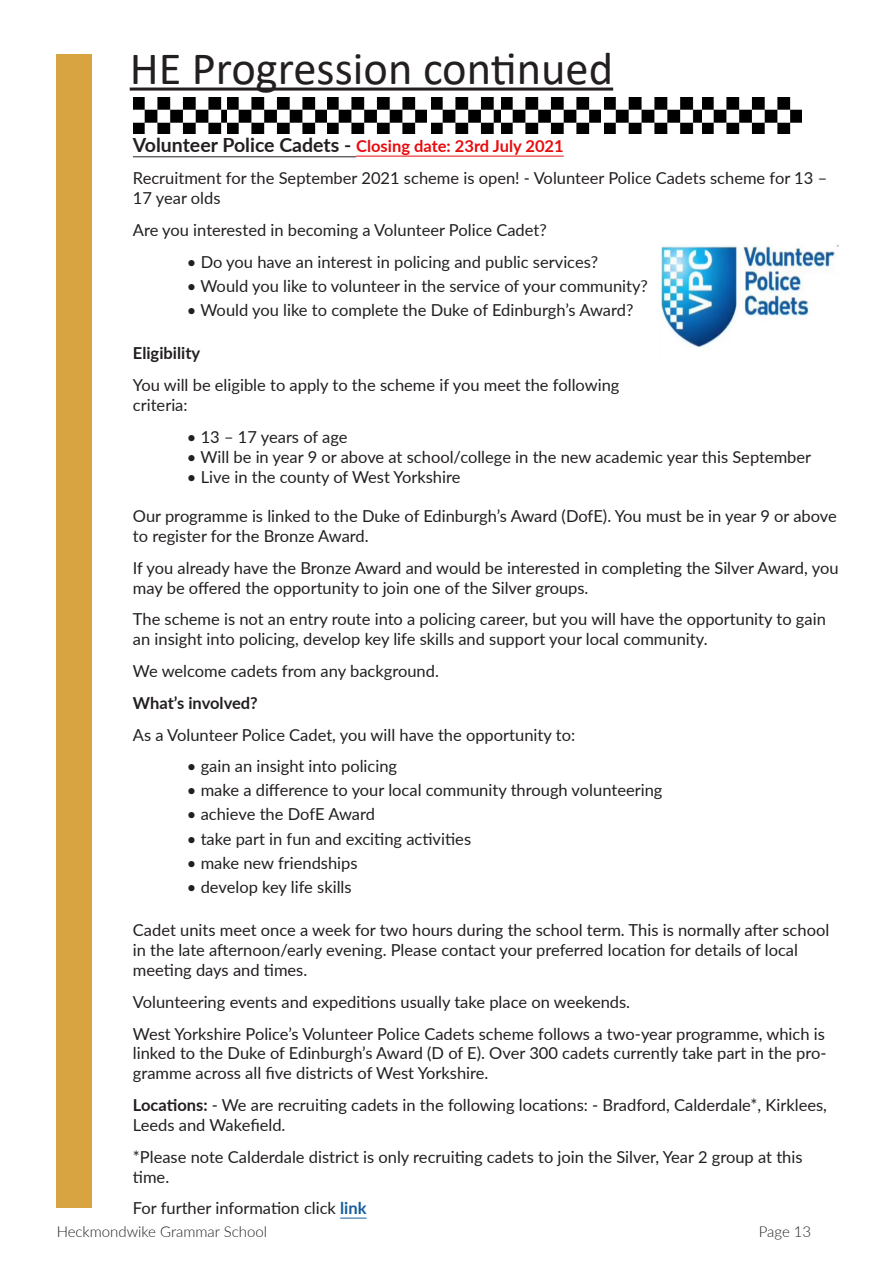
<style>
.page{position:relative;width:893px;height:1263px;background:#fff}
.page>*{position:absolute;margin:0;border:0;box-sizing:border-box;transform-origin:0 0}
.No_Spacing{font:46.5px "Calibri";color:#231f20}
.No_Spacing-2{font:16.5px/19.8px "Lato";color:#231f20}
.No_Spacing-3{font:700 16.5px "Lato";color:#e90b0d}
.No_Spacing-4{font:700 16.5px "Lato";color:#231f20}
.t1{font:300 15px "Lato";color:#231f20}
.s1{font-size:19.5px;color:#231f20}
.s2{font-weight:700}
.s3{font-weight:700;color:#175d9e}
</style>
<div class="page">
<div style="left:57px;top:55px;width:35px;height:1153px;background:#d8a341"></div>
<hr style="left:130px;top:88px;width:483px;height:3px;background:#231f20">
<img style="left:134px;top:98px;width:93px;height:36px">
<img style="left:227px;top:98px;width:199px;height:36px">
<img style="left:431px;top:98px;width:71px;height:36px">
<img style="left:502px;top:98px;width:99px;height:36px">
<img style="left:605px;top:98px;width:197px;height:36px">
<hr style="left:133px;top:156px;width:223px;height:1px;background:#231f20">
<hr style="left:356px;top:156px;width:208px;height:1px;background:#e90b0d">
<svg style="left:340px;top:1218px;width:27px;height:1px"></svg>
<img style="left:661px;top:244px;width:178px;height:104px">
<p class="No_Spacing" style="left:130px;top:36px;width:485px">HE Progression continued</p>
<p class="No_Spacing-3" style="left:133px;top:134px;width:432px"><span class="s1">Volunteer Police Cadets -</span> Closing date: 23rd July 2021</p>
<p class="No_Spacing-2" style="left:133px;top:167px;width:696px">Recruitment for the September 2021 scheme is open! - Volunteer Police Cadets scheme for 13 –<br>17 year olds</p>
<p class="No_Spacing-2" style="left:133px;top:219px;width:415px">Are you interested in becoming a Volunteer Police Cadet?</p>
<p class="No_Spacing-2" style="left:187px;top:251px;width:413px">• Do you have an interest in policing and public services?</p>
<p class="No_Spacing-2" style="left:187px;top:275px;width:463px">• Would you like to volunteer in the service of your community?</p>
<p class="No_Spacing-2" style="left:187px;top:299px;width:448px">• Would you like to complete the Duke of Edinburgh’s Award?</p>
<p class="No_Spacing-4" style="left:133px;top:341px;width:69px">Eligibility</p>
<p class="No_Spacing-2" style="left:133px;top:375px;width:488px">You will be eligible to apply to the scheme if you meet the following criteria:</p>
<p class="No_Spacing-2" style="left:187px;top:426px;width:162px">• 13 – 17 years of age</p>
<p class="No_Spacing-2" style="left:187px;top:446px;width:626px">• Will be in year 9 or above at school/college in the new academic year this September</p>
<p class="No_Spacing-2" style="left:187px;top:466px;width:275px">• Live in the county of West Yorkshire</p>
<p class="No_Spacing-2" style="left:133px;top:505px;width:705px">Our programme is linked to the Duke of Edinburgh’s Award (DofE). You must be in year 9 or above to register for the Bronze Award.</p>
<p class="No_Spacing-2" style="left:133px;top:557px;width:707px">If you already have the Bronze Award and would be interested in completing the Silver Award, you may be offered the opportunity to join one of the Silver groups.</p>
<p class="No_Spacing-2" style="left:133px;top:609px;width:694px">The scheme is not an entry route into a policing career, but you will have the opportunity to gain an insight into policing, develop key life skills and support your local community.</p>
<p class="No_Spacing-2" style="left:133px;top:660px;width:308px">We welcome cadets from any background.</p>
<p class="No_Spacing-4" style="left:133px;top:690px;width:126px">What’s involved?</p>
<p class="No_Spacing-2" style="left:133px;top:724px;width:444px">As a Volunteer Police Cadet, you will have the opportunity to:</p>
<p class="No_Spacing-2" style="left:187px;top:756px;width:212px">• gain an insight into policing</p>
<p class="No_Spacing-2" style="left:187px;top:780px;width:477px">• make a difference to your local community through volunteering</p>
<p class="No_Spacing-2" style="left:187px;top:804px;width:190px">• achieve the DofE Award</p>
<p class="No_Spacing-2" style="left:187px;top:828px;width:286px">• take part in fun and exciting activities</p>
<p class="No_Spacing-2" style="left:187px;top:852px;width:172px">• make new friendships</p>
<p class="No_Spacing-2" style="left:187px;top:876px;width:166px">• develop key life skills</p>
<p class="No_Spacing-2" style="left:133px;top:920px;width:698px">Cadet units meet once a week for two hours during the school term. This is normally after school in the late afternoon/early evening. Please contact your preferred location for details of local meeting days and times.</p>
<p class="No_Spacing-2" style="left:133px;top:991px;width:499px">Volunteering events and expeditions usually take place on weekends.</p>
<p class="No_Spacing-2" style="left:133px;top:1023px;width:695px;text-align:justify">West Yorkshire Police’s Volunteer Police Cadets scheme follows a two-year programme, which is linked to the Duke of Edinburgh’s Award (D of E). Over 300 cadets currently take part in the pro&shy;gramme across all five districts of West Yorkshire.</p>
<p class="No_Spacing-2" style="left:133px;top:1094px;width:696px"><span class="s2">Locations:</span> - We are recruiting cadets in the following locations: - Bradford, Calderdale*, Kirklees,<br>Leeds and Wakefield.</p>
<p class="No_Spacing-2" style="left:133px;top:1146px;width:671px">*Please note Calderdale district is only recruiting cadets to join the Silver, Year 2 group at this time.</p>
<p class="No_Spacing-2" style="left:133px;top:1198px;width:235px">For further information click <span class="s3">link</span></p>
<p class="t1" style="left:57px;top:1221px;width:212px">Heckmondwike Grammar School</p>
<p class="t1" style="left:759px;top:1221px;width:54px">Page 13</p>
</div>
